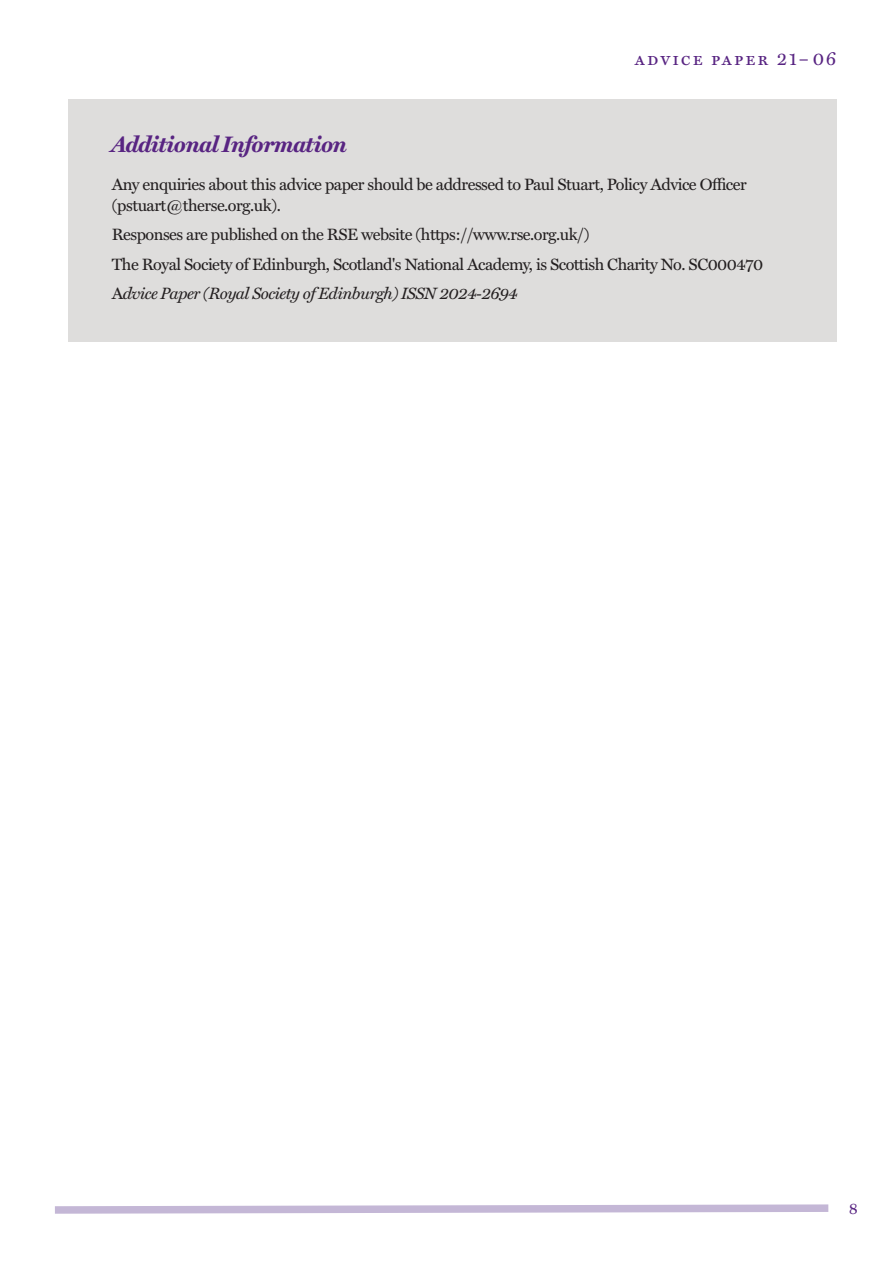
<style>
.page{position:relative;width:893px;height:1263px;background:#fff}
.page>*{position:absolute;margin:0;border:0;box-sizing:border-box;transform-origin:0 0}
.t1{font:italic 700 22.5px "Miller Text";letter-spacing:-.03em;color:#582482}
.t2{font:18.45px "Miller Text Roman SC";letter-spacing:.105em;color:#582482}
.t3{font:16.5px/29.5px "Miller Text";letter-spacing:-.03em;color:#231f20}
.t4{font:16.5px "Miller Text";color:#582482}
.s1{font-style:italic}
</style>
<div class="page">
<svg style="left:55px;top:1204px;width:774px;height:10px"></svg>
<div style="left:68px;top:99px;width:768px;height:243px;background:#dedddc"></div>
<p class="t2" style="left:635px;top:48px;width:203px">advice paper 21–06</p>
<h1 class="t1" style="left:112px;top:131px;width:237px">Additional Information</h1>
<p class="t3" style="left:112px;top:173px;width:637px;line-height:21px">Any enquiries about this advice paper should be addressed to Paul Stuart, Policy Advice Officer (pstuart@therse.org.uk).</p>
<p class="t3" style="left:112px;top:220px;width:653px">Responses are published on the RSE website (https://www.rse.org.uk/)<br>The Royal Society of Edinburgh, Scotland's National Academy, is Scottish Charity No. SC000470<br>A<span class="s1">dvice Paper (Royal Society of Edinburgh) ISSN 2024-2694</span></p>
<p class="t4" style="left:849px;top:1198px;width:11px">8</p>
</div>
